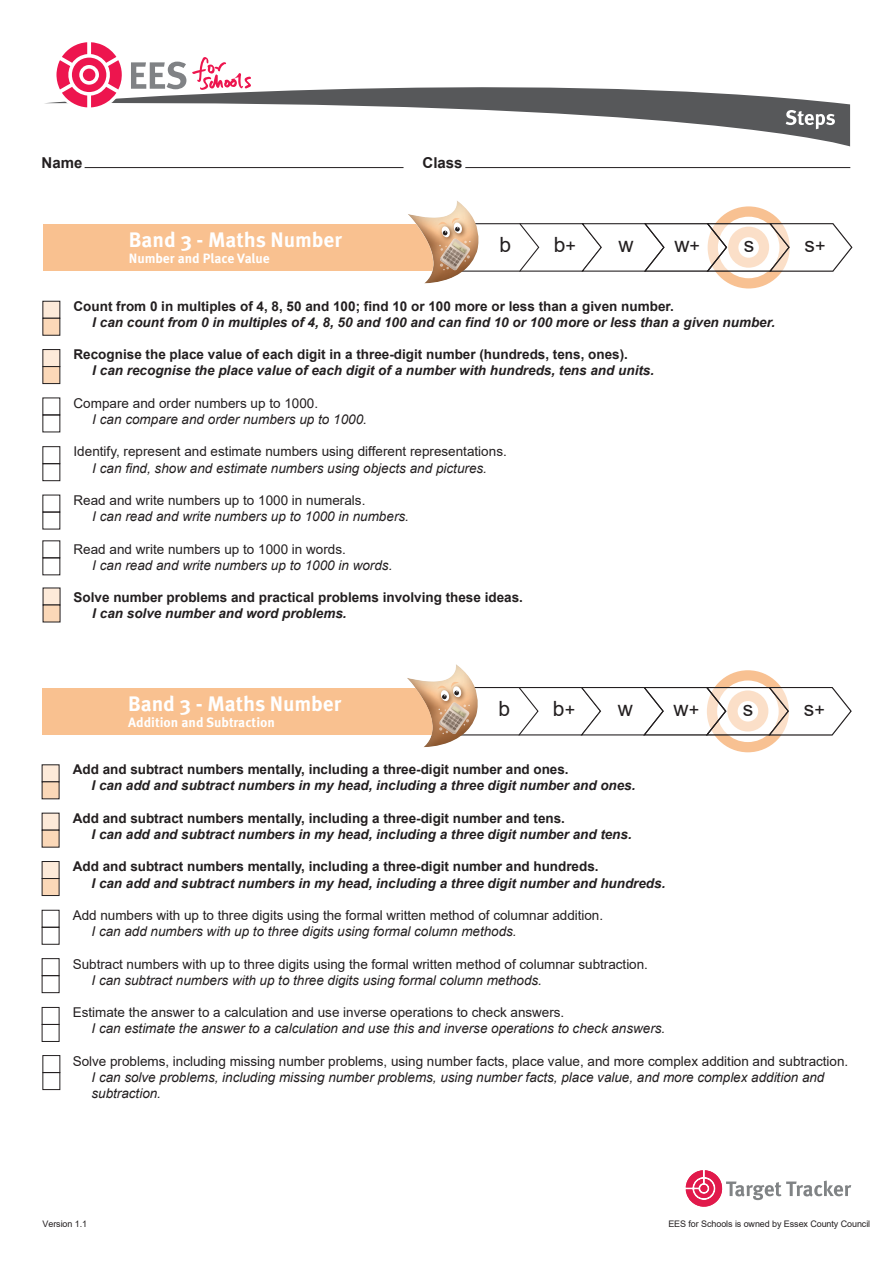
<style>
.page{position:relative;width:893px;height:1263px;background:#fff}
.page>*{position:absolute;margin:0;border:0;box-sizing:border-box;transform-origin:0 0}
.t1{font:700 21px "Meta OT";color:#fff}
.t2{font:21px "Arial";color:#231f20}
.t3{font:700 15px "Arial";color:#231f20}
.t4{font:13.5px "Arial";color:#231f20}
.t5{font:italic 13.5px/16.2px "Arial";color:#231f20}
.t6{font:700 13.5px "Arial";color:#231f20}
.t7{font:italic 700 13.5px "Arial";color:#231f20}
.t8{font:700 13.5px "Meta OT";color:#fff}
.t9{font:9px "Arial";letter-spacing:-.01em;color:#231f20}
.s1{font-size:18px}
</style>
<div class="page">
<div style="left:42px;top:301px;width:18px;height:18px;background:#fdead9;border:1px solid #231f20"></div>
<div style="left:42px;top:318px;width:18px;height:18px;background:#fbd8b8;border:1px solid #231f20"></div>
<div style="left:42px;top:398px;width:18px;height:17px;border:1px solid #231f20"></div>
<div style="left:42px;top:349px;width:18px;height:18px;background:#fdead9;border:1px solid #231f20"></div>
<div style="left:42px;top:366px;width:18px;height:18px;background:#fbd8b8;border:1px solid #231f20"></div>
<div style="left:42px;top:446px;width:18px;height:18px;border:1px solid #231f20"></div>
<div style="left:42px;top:463px;width:18px;height:18px;border:1px solid #231f20"></div>
<div style="left:42px;top:512px;width:18px;height:17px;border:1px solid #231f20"></div>
<div style="left:43px;top:588px;width:17px;height:17px;background:#fdead9;border:1px solid #231f20"></div>
<div style="left:43px;top:605px;width:17px;height:17px;background:#fbd8b8"></div>
<div style="left:43px;top:225px;width:404px;height:46px;background:#f9c190"></div>
<hr style="left:85px;top:167px;width:319px;height:1px;background:#231f20">
<hr style="left:465px;top:167px;width:385px;height:1px;background:#231f20">
<div style="left:708px;top:206px;width:82px;height:82px;background:#f8c192;border-radius:50%"></div>
<div style="left:718px;top:217px;width:61px;height:61px;background:#fff;border-radius:50%"></div>
<svg style="left:45px;top:78px;width:805px;height:68px"></svg>
<div style="left:53px;top:38px;width:72px;height:73px;background:#fff;border-radius:50%"></div>
<svg style="left:686px;top:1170px;width:165px;height:37px"></svg>
<div style="left:700px;top:1185px;width:7px;height:7px;background:#e11a4b;border-radius:50%"></div>
<svg style="left:131px;top:62px;width:55px;height:27px"></svg>
<svg style="left:56px;top:42px;width:66px;height:65px"></svg>
<svg style="left:192px;top:57px;width:60px;height:33px"></svg>
<svg style="left:786px;top:110px;width:49px;height:19px"></svg>
<img style="left:407px;top:201px;width:64px;height:82px">
<img style="left:436px;top:221px;width:2px;height:24px">
<svg style="left:438px;top:215px;width:415px;height:58px"></svg>
<div style="left:42px;top:764px;width:17px;height:18px;background:#fdead9"></div>
<div style="left:42px;top:781px;width:17px;height:18px;background:#fbd8b8;border:1px solid #231f20"></div>
<div style="left:42px;top:861px;width:17px;height:18px;background:#fdead9;border:1px solid #231f20"></div>
<div style="left:42px;top:878px;width:17px;height:18px;background:#fbd8b8;border:1px solid #231f20"></div>
<div style="left:42px;top:813px;width:17px;height:17px;background:#fdead9"></div>
<div style="left:42px;top:830px;width:17px;height:17px;background:#fbd8b8"></div>
<div style="left:42px;top:910px;width:17px;height:18px;border:1px solid #231f20"></div>
<div style="left:42px;top:927px;width:17px;height:18px;border:1px solid #231f20"></div>
<div style="left:42px;top:958px;width:17px;height:18px;border:1px solid #231f20"></div>
<div style="left:42px;top:975px;width:17px;height:18px;border:1px solid #231f20"></div>
<div style="left:42px;top:1007px;width:17px;height:18px;border:1px solid #231f20"></div>
<div style="left:42px;top:1024px;width:17px;height:18px;border:1px solid #231f20"></div>
<div style="left:42px;top:688px;width:404px;height:47px;background:#f9c190"></div>
<div style="left:707px;top:670px;width:82px;height:82px;background:#f8c192;border-radius:50%"></div>
<div style="left:717px;top:680px;width:62px;height:62px;background:#fff;border-radius:50%"></div>
<img style="left:407px;top:664px;width:63px;height:83px">
<img style="left:435px;top:685px;width:2px;height:24px">
<svg style="left:437px;top:679px;width:415px;height:57px"></svg>
<div style="left:42px;top:557px;width:18px;height:18px;border:1px solid #231f20"></div>
<div style="left:42px;top:1055px;width:18px;height:18px;border:1px solid #231f20"></div>
<div style="left:42px;top:1072px;width:18px;height:18px;border:1px solid #231f20"></div>
<p class="t3" style="left:42px;top:152px;width:42px">Name</p>
<p class="t3" style="left:422px;top:152px;width:42px">Class</p>
<h1 class="t1" style="left:129px;top:226px;width:215px">Band 3 - Maths Number</h1>
<p class="t8" style="left:129px;top:250px;width:143px">Number and Place Value</p>
<h1 class="t2" style="left:499px;top:230px;width:13px">b</h1>
<h1 class="t2" style="left:554px;top:230px;width:24px">b<span class="s1">+</span></h1>
<h1 class="t2" style="left:618px;top:230px;width:17px">w</h1>
<h1 class="t2" style="left:674px;top:230px;width:27px">w<span class="s1">+</span></h1>
<h1 class="t2" style="left:744px;top:230px;width:12px">s</h1>
<h1 class="t2" style="left:805px;top:230px;width:23px">s<span class="s1">+</span></h1>
<p class="t6" style="left:74px;top:296px;width:602px">Count from 0 in multiples of 4, 8, 50 and 100; find 10 or 100 more or less than a given number.</p>
<p class="t7" style="left:92px;top:313px;width:684px">I can count from 0 in multiples of 4, 8, 50 and 100 and can find 10 or 100 more or less than a given number.</p>
<p class="t6" style="left:74px;top:345px;width:556px">Recognise the place value of each digit in a three-digit number (hundreds, tens, ones).</p>
<p class="t7" style="left:92px;top:362px;width:563px">I can recognise the place value of each digit of a number with hundreds, tens and units.</p>
<p class="t4" style="left:74px;top:394px;width:246px">Compare and order numbers up to 1000.</p>
<p class="t5" style="left:92px;top:411px;width:276px">I can compare and order numbers up to 1000.</p>
<p class="t4" style="left:74px;top:442px;width:435px">Identify, represent and estimate numbers using different representations.</p>
<p class="t5" style="left:92px;top:460px;width:396px">I can find, show and estimate numbers using objects and pictures.</p>
<p class="t4" style="left:74px;top:491px;width:293px">Read and write numbers up to 1000 in numerals.</p>
<p class="t5" style="left:92px;top:508px;width:318px">I can read and write numbers up to 1000 in numbers.</p>
<p class="t4" style="left:74px;top:539px;width:274px">Read and write numbers up to 1000 in words.</p>
<p class="t5" style="left:92px;top:557px;width:302px">I can read and write numbers up to 1000 in words.</p>
<p class="t6" style="left:74px;top:588px;width:451px">Solve number problems and practical problems involving these ideas.</p>
<p class="t7" style="left:92px;top:605px;width:256px">I can solve number and word problems.</p>
<h1 class="t1" style="left:128px;top:690px;width:215px">Band 3 - Maths Number</h1>
<p class="t8" style="left:128px;top:714px;width:148px">Addition and Subtraction</p>
<h1 class="t2" style="left:499px;top:694px;width:13px">b</h1>
<h1 class="t2" style="left:553px;top:694px;width:24px">b<span class="s1">+</span></h1>
<h1 class="t2" style="left:618px;top:694px;width:17px">w</h1>
<h1 class="t2" style="left:674px;top:694px;width:27px">w<span class="s1">+</span></h1>
<h1 class="t2" style="left:743px;top:694px;width:12px">s</h1>
<h1 class="t2" style="left:804px;top:694px;width:23px">s<span class="s1">+</span></h1>
<p class="t6" style="left:73px;top:760px;width:497px">Add and subtract numbers mentally, including a three-digit number and ones.</p>
<p class="t7" style="left:92px;top:777px;width:545px">I can add and subtract numbers in my head, including a three digit number and ones.</p>
<p class="t6" style="left:73px;top:808px;width:494px">Add and subtract numbers mentally, including a three-digit number and tens.</p>
<p class="t7" style="left:92px;top:825px;width:542px">I can add and subtract numbers in my head, including a three digit number and tens.</p>
<p class="t6" style="left:73px;top:857px;width:527px">Add and subtract numbers mentally, including a three-digit number and hundreds.</p>
<p class="t7" style="left:92px;top:874px;width:575px">I can add and subtract numbers in my head, including a three digit number and hundreds.</p>
<p class="t4" style="left:73px;top:906px;width:532px">Add numbers with up to three digits using the formal written method of columnar addition.</p>
<p class="t5" style="left:92px;top:923px;width:427px">I can add numbers with up to three digits using formal column methods.</p>
<p class="t4" style="left:73px;top:954px;width:577px">Subtract numbers with up to three digits using the formal written method of columnar subtraction.</p>
<p class="t5" style="left:92px;top:972px;width:452px">I can subtract numbers with up to three digits using formal column methods.</p>
<p class="t4" style="left:73px;top:1003px;width:493px">Estimate the answer to a calculation and use inverse operations to check answers.</p>
<p class="t5" style="left:92px;top:1021px;width:575px">I can estimate the answer to a calculation and use this and inverse operations to check answers.</p>
<p class="t4" style="left:73px;top:1052px;width:777px">Solve problems, including missing number problems, using number facts, place value, and more complex addition and subtraction.</p>
<p class="t5" style="left:92px;top:1069px;width:734px">I can solve problems, including missing number problems, using number facts, place value, and more complex addition and subtraction.</p>
<p class="t9" style="left:43px;top:1217px;width:46px">Version 1.1</p>
<p class="t9" style="left:668px;top:1217px;width:203px">EES for Schools is owned by Essex County Council</p>
</div>
